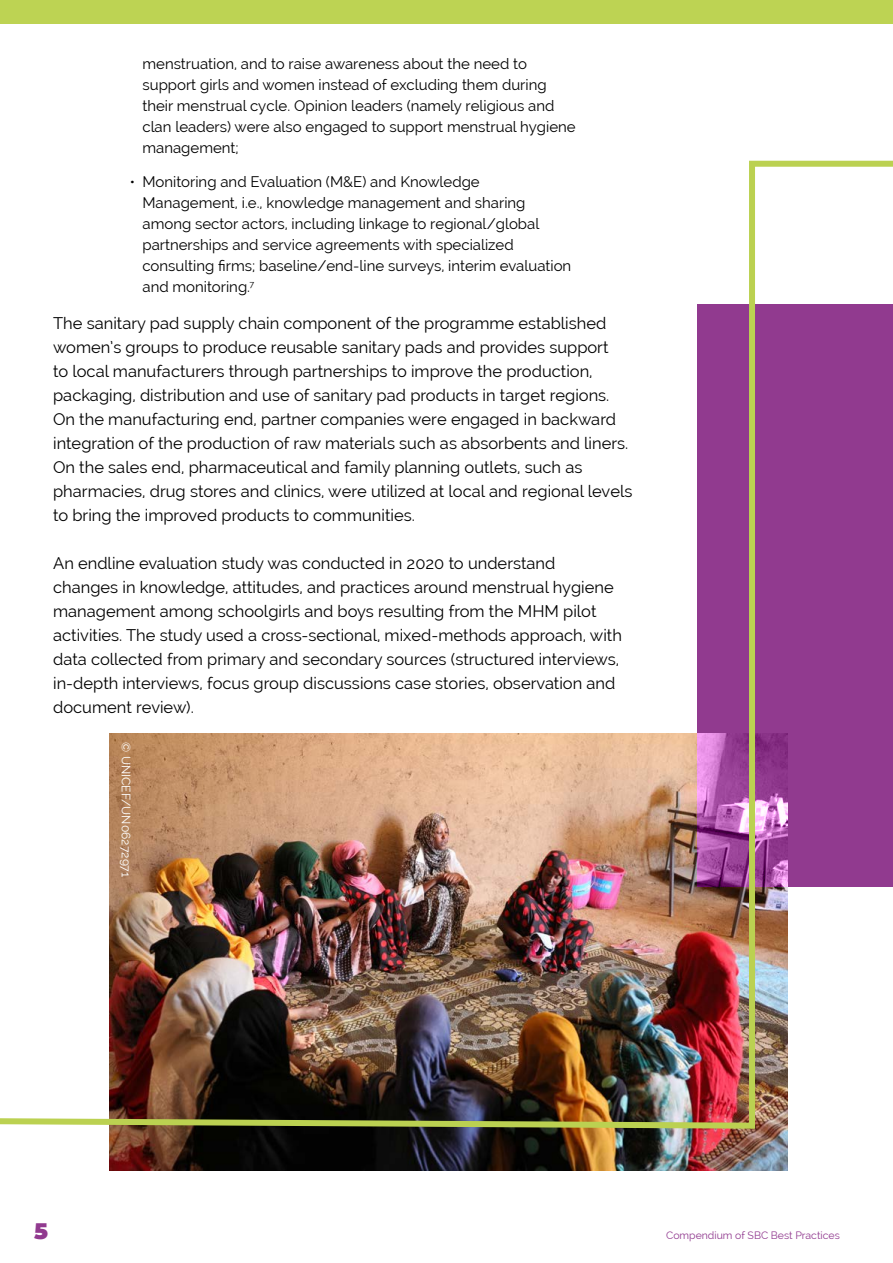
<style>
.page{position:relative;width:893px;height:1263px;background:#fff}
.page>*{position:absolute;margin:0;border:0;box-sizing:border-box;transform-origin:0 0}
.t1{font:900 22.5px "Montserrat";color:#913a8f}
.t2{font:16.5px/24px "Raleway";color:#000}
.t3{font:15px/21px "Raleway";color:#000}
.t4{font:12px "Raleway";color:#fff}
.t5{font:10.5px "Raleway";color:#913a8f}
</style>
<div class="page">
<img style="left:109px;top:1132px;width:678px;height:38px">
<div style="left:0;top:0;width:893px;height:23px;background:#bdd353"></div>
<img style="left:0;top:160px;width:893px;height:972px">
<p class="t3" style="left:142px;top:53px;width:435px">menstruation, and to raise awareness about the need to support girls and women instead of excluding them during their menstrual cycle. Opinion leaders (namely religious and clan leaders) were also engaged to support menstrual hygiene management;</p>
<p class="t3" style="left:142px;top:171px;width:430px;text-indent:-13px">• Monitoring and Evaluation (M&amp;E) and Knowledge Management, i.e., knowledge management and sharing among sector actors, including linkage to regional/global partnerships and service agreements with specialized consulting firms; baseline/end-line surveys, interim evaluation and monitoring.<sup>7</sup></p>
<p class="t2" style="left:53px;top:311px;width:581px">The sanitary pad supply chain component of the programme established women’s groups to produce reusable sanitary pads and provides support<br>to local manufacturers through partnerships to improve the production, packaging, distribution and use of sanitary pad products in target regions.<br>On the manufacturing end, partner companies were engaged in backward integration of the production of raw materials such as absorbents and liners.<br>On the sales end, pharmaceutical and family planning outlets, such as pharmacies, drug stores and clinics, were utilized at local and regional levels to bring the improved products to communities.</p>
<p class="t2" style="left:53px;top:551px;width:570px">An endline evaluation study was conducted in 2020 to understand changes in knowledge, attitudes, and practices around menstrual hygiene management among schoolgirls and boys resulting from the MHM pilot activities. The study used a cross-sectional, mixed-methods approach, with data collected from primary and secondary sources (structured interviews, in-depth interviews, focus group discussions case stories, observation and document review).</p>
<p class="t4" style="left:133px;top:742px;width:136px;rotate:90deg">© UNICEF/UN06272971</p>
<h1 class="t1" style="left:34px;top:1214px;width:15px">5</h1>
<p class="t5" style="left:666px;top:1229px;width:175px">Compendium of SBC Best Practices</p>
</div>
